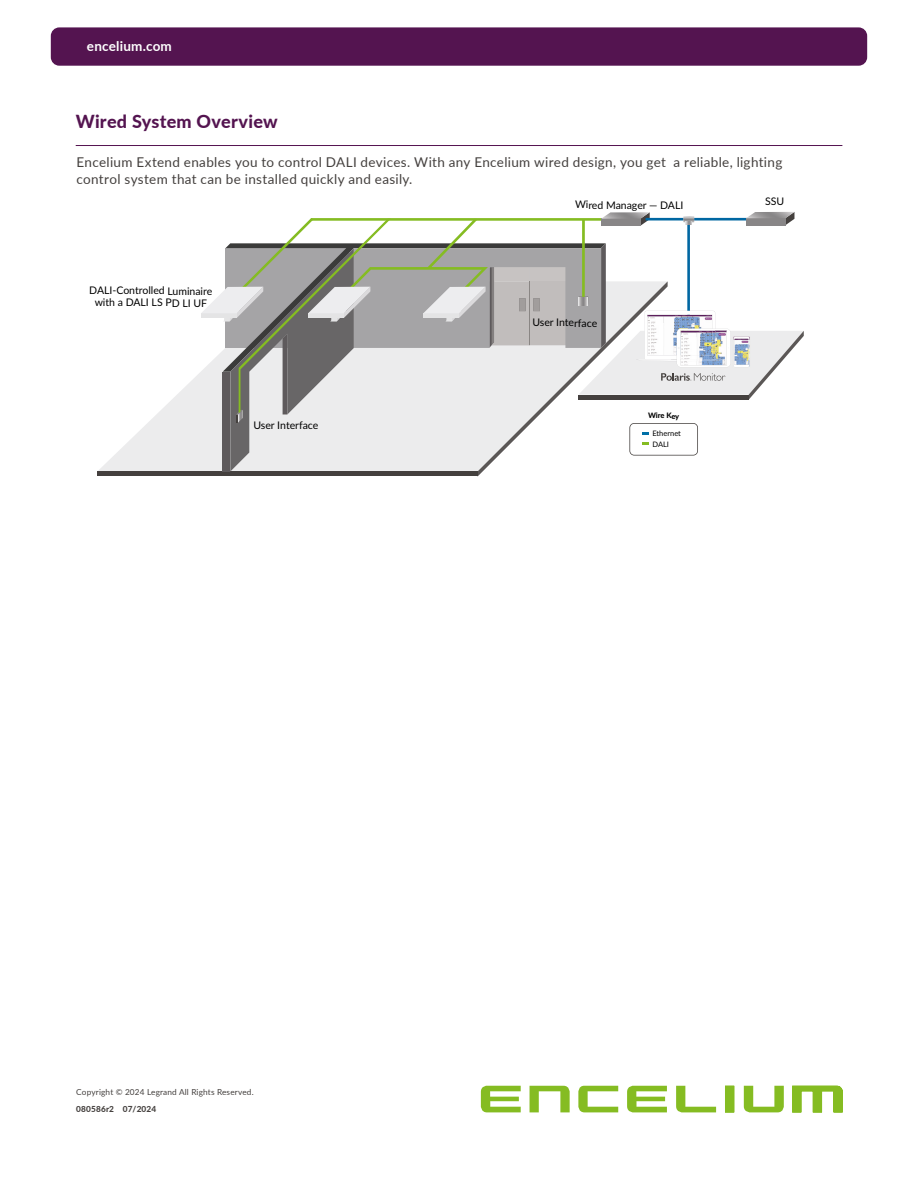
<style>
.page{position:relative;width:918px;height:1188px;background:#fff}
.page>*{position:absolute;margin:0;border:0;box-sizing:border-box;transform-origin:0 0}
.t1{font:800 18px "Lato";letter-spacing:.015em;color:#541450}
.t2{font:13.5px/17px "Lato";letter-spacing:.025em;color:#44403e}
.t3{font:700 13.5px "Lato";letter-spacing:.015em;color:#fff}
.t4{font:10.5px/12px "Lato";letter-spacing:-.005em;color:#000;text-align:center}
.t5{font:8.25px "Lato";letter-spacing:.02em;color:#44403e}
.t6{font:800 8.25px "Lato";letter-spacing:.02em;color:#44403e}
.t7{font:7.5px/11.1px "Lato";letter-spacing:-.005em;color:#000}
.t8{font:800 7.5px "Lato";letter-spacing:-.015em;color:#000}
</style>
<div class="page">
<div style="left:51px;top:27px;width:816px;height:39px;background:#541450;border-radius:9px"></div>
<svg style="left:481px;top:1086px;width:40px;height:26px"></svg>
<svg style="left:530px;top:1086px;width:40px;height:26px"></svg>
<svg style="left:578px;top:1086px;width:40px;height:26px"></svg>
<svg style="left:627px;top:1086px;width:40px;height:26px"></svg>
<svg style="left:676px;top:1086px;width:40px;height:26px"></svg>
<svg style="left:725px;top:1086px;width:9px;height:26px"></svg>
<svg style="left:744px;top:1086px;width:40px;height:26px"></svg>
<svg style="left:792px;top:1086px;width:51px;height:26px"></svg>
<hr style="left:76px;top:145px;width:766px;height:1px;background:#541450">
<svg style="left:97px;top:372px;width:104px;height:100px"></svg>
<hr style="left:97px;top:472px;width:380px;height:4px;background:#44403e">
<svg style="left:201px;top:212px;width:603px;height:265px"></svg>
<p class="t3" style="left:87px;top:36px;width:86px">encelium.com</p>
<h1 class="t1" style="left:76px;top:109px;width:203px">Wired System Overview</h1>
<p class="t2" style="left:77px;top:153px;width:707px">Encelium Extend enables you to control DALI devices. With any Encelium wired design, you get a reliable, lighting control system that can be installed quickly and easily.</p>
<p class="t4" style="left:89px;top:284px;width:125px">DALI-Controlled Luminaire with a DALI LS PD LI UF</p>
<p class="t4" style="left:253px;top:419px;width:67px">User Interface</p>
<p class="t4" style="left:575px;top:198px;width:110px">Wired Manager — DALI</p>
<p class="t4" style="left:532px;top:316px;width:67px">User Interface</p>
<p class="t8" style="left:648px;top:410px;width:33px">Wire Key</p>
<p class="t7" style="left:652px;top:427px;width:30px">Ethernet<br>DALI</p>
<p class="t4" style="left:765px;top:195px;width:21px">SSU</p>
<p class="t5" style="left:76px;top:1086px;width:179px">Copyright © 2024 Legrand All Rights Reserved.</p>
<p class="t6" style="left:76px;top:1103px;width:82px">080586r2 07/2024</p>
</div>
